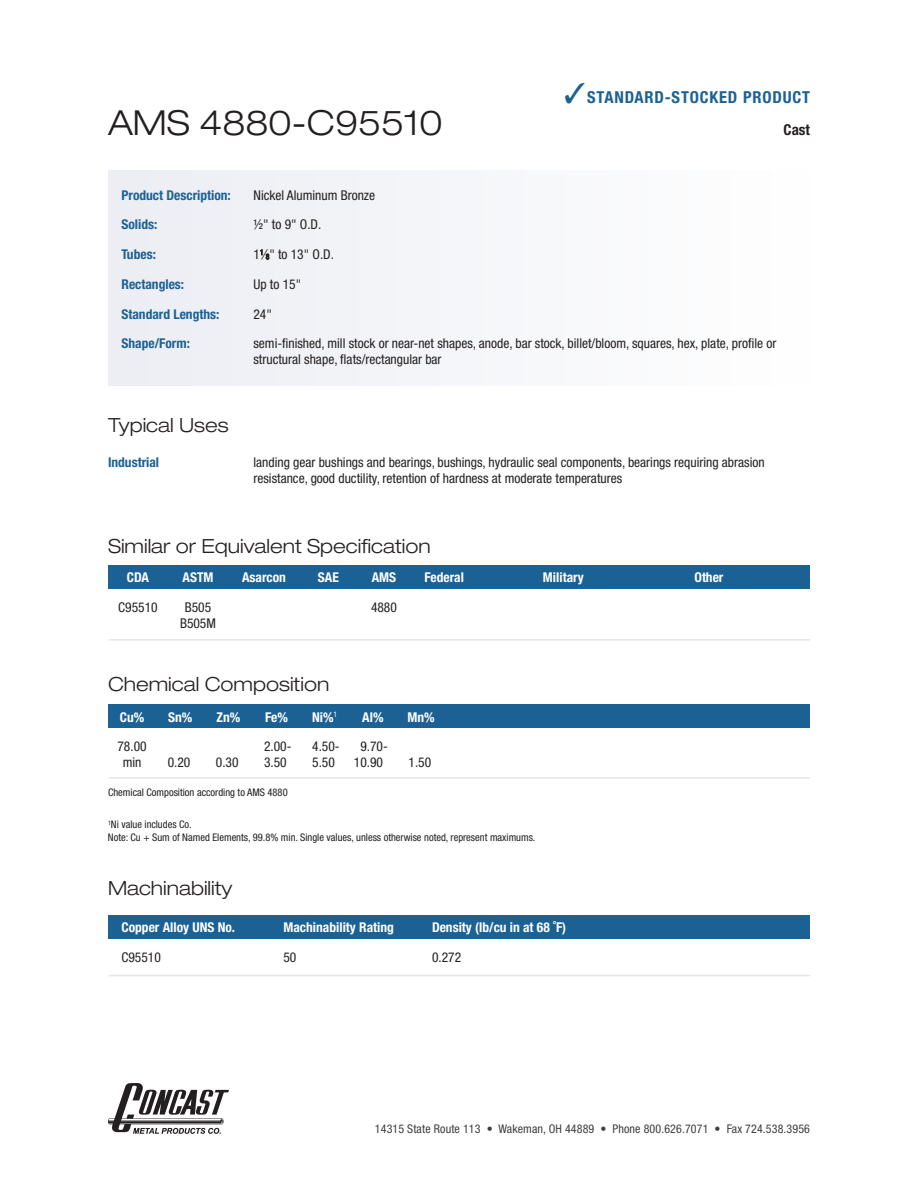
<style>
.page{position:relative;width:918px;height:1188px;background:#fff}
.page>*{position:absolute;margin:0;border:0;box-sizing:border-box;transform-origin:0 0}
.t1{font:300 expanded 34.5px "Helvetica Neue";color:#231f20}
.t2{font:300 expanded 19.5px "Helvetica Neue";color:#231f20}
.t3{font:700 condensed 16.5px "Helvetica Neue";letter-spacing:.05em;color:#1b6194}
.t4{font:700 condensed 15px "Helvetica Neue";color:#231f20}
.t5{font:condensed 13.5px/16.5px "Helvetica Neue";color:#231f20}
.t6{font:700 condensed 13.5px "Helvetica Neue";color:#fff}
.t7{font:700 condensed 13.5px "Helvetica Neue";color:#1b6194}
.t8{font:condensed 12px "Helvetica Neue";letter-spacing:.01em;color:#3e3e3f}
.t9{font:condensed 10.5px/12.6px "Helvetica Neue";color:#231f20}
.s1{font-size:7.35px}
</style>
<div class="page">
<svg style="left:108px;top:1083px;width:121px;height:51px"></svg>
<div style="left:109px;top:170px;width:701px;height:216px;background:#f5f6f9"></div>
<div style="left:108px;top:704px;width:702px;height:23px;background:#1b6194"></div>
<div style="left:108px;top:566px;width:702px;height:23px;background:#1b6194"></div>
<svg style="left:260px;top:249px;width:9px;height:10px"></svg>
<hr style="left:109px;top:639px;width:701px;height:2px;background:#e6e7e9">
<hr style="left:109px;top:777px;width:701px;height:2px;background:#e6e7e9">
<div style="left:108px;top:915px;width:702px;height:23px;background:#1b6194"></div>
<hr style="left:109px;top:975px;width:701px;height:1px;background:#e6e7e9">
<h1 class="t1" style="left:108px;top:102px;width:336px">AMS 4880-C95510</h1>
<p class="t3" style="left:564px;top:87px;width:247px">✓STANDARD-STOCKED PRODUCT</p>
<p class="t4" style="left:784px;top:120px;width:28px">Cast</p>
<p class="t7" style="left:122px;top:187px;width:111px">Product Description:</p>
<p class="t5" style="left:254px;top:187px;width:123px">Nickel Aluminum Bronze</p>
<p class="t7" style="left:122px;top:217px;width:37px">Solids:</p>
<p class="t5" style="left:254px;top:216px;width:69px">½" to 9" O.D.</p>
<p class="t7" style="left:122px;top:246px;width:36px">Tubes:</p>
<p class="t5" style="left:254px;top:246px;width:82px">1<sup>1</sup>⁄<span class="s1">8</span>" to 13" O.D.</p>
<p class="t7" style="left:121px;top:276px;width:64px">Rectangles:</p>
<p class="t5" style="left:253px;top:276px;width:49px">Up to 15"</p>
<p class="t7" style="left:121px;top:306px;width:99px">Standard Lengths:</p>
<p class="t5" style="left:253px;top:305px;width:20px">24"</p>
<p class="t7" style="left:121px;top:335px;width:70px">Shape/Form:</p>
<p class="t5" style="left:253px;top:335px;width:524px">semi-finished, mill stock or near-net shapes, anode, bar stock, billet/bloom, squares, hex, plate, profile or structural shape, flats/rectangular bar</p>
<h2 class="t2" style="left:108px;top:413px;width:122px">Typical Uses</h2>
<p class="t7" style="left:108px;top:454px;width:53px">Industrial</p>
<p class="t5" style="left:254px;top:454px;width:513px">landing gear bushings and bearings, bushings, hydraulic seal components, bearings requiring abrasion resistance, good ductility, retention of hardness at moderate temperatures</p>
<h2 class="t2" style="left:108px;top:534px;width:324px">Similar or Equivalent Specification</h2>
<p class="t6" style="left:127px;top:569px;width:24px">CDA</p>
<p class="t6" style="left:183px;top:569px;width:32px">ASTM</p>
<p class="t6" style="left:242px;top:569px;width:45px">Asarcon</p>
<p class="t6" style="left:318px;top:569px;width:23px">SAE</p>
<p class="t6" style="left:372px;top:569px;width:26px">AMS</p>
<p class="t6" style="left:424px;top:569px;width:41px">Federal</p>
<p class="t6" style="left:543px;top:569px;width:42px">Military</p>
<p class="t6" style="left:694px;top:569px;width:30px">Other</p>
<p class="t5" style="left:118px;top:599px;width:41px">C95510</p>
<p class="t5" style="left:185px;top:599px;width:28px">B505</p>
<p class="t5" style="left:371px;top:599px;width:27px">4880</p>
<p class="t5" style="left:180px;top:615px;width:37px">B505M</p>
<h2 class="t2" style="left:108px;top:672px;width:223px">Chemical Composition</h2>
<p class="t6" style="left:120px;top:709px;width:26px">Cu%</p>
<p class="t6" style="left:168px;top:709px;width:26px">Sn%</p>
<p class="t6" style="left:217px;top:709px;width:25px">Zn%</p>
<p class="t6" style="left:265px;top:709px;width:24px">Fe%</p>
<p class="t6" style="left:312px;top:709px;width:27px">Ni%<sup>1</sup></p>
<p class="t6" style="left:362px;top:709px;width:23px">Al%</p>
<p class="t6" style="left:407px;top:709px;width:29px">Mn%</p>
<p class="t5" style="left:118px;top:738px;width:31px;text-align:center">78.00 min</p>
<p class="t5" style="left:264px;top:738px;width:29px">2.00-<br>3.50</p>
<p class="t5" style="left:312px;top:738px;width:29px">4.50-<br>5.50</p>
<p class="t5" style="left:354px;top:738px;width:35px;text-align:center">9.70-<br>10.90</p>
<p class="t5" style="left:409px;top:754px;width:24px">1.50</p>
<p class="t5" style="left:168px;top:754px;width:24px">0.20</p>
<p class="t5" style="left:216px;top:754px;width:24px">0.30</p>
<p class="t9" style="left:108px;top:786px;width:181px">Chemical Composition according to AMS 4880</p>
<p class="t9" style="left:108px;top:818px;width:429px"><sup>1</sup>Ni value includes Co.<br>Note: Cu + Sum of Named Elements, 99.8% min. Single values, unless otherwise noted, represent maximums.</p>
<h2 class="t2" style="left:108px;top:877px;width:126px">Machinability</h2>
<p class="t6" style="left:122px;top:919px;width:115px">Copper Alloy UNS No.</p>
<p class="t6" style="left:284px;top:919px;width:112px">Machinability Rating</p>
<p class="t6" style="left:432px;top:919px;width:136px">Density (lb/cu in at 68 ˚F)</p>
<p class="t5" style="left:122px;top:948px;width:41px">C95510</p>
<p class="t5" style="left:284px;top:948px;width:14px">50</p>
<p class="t5" style="left:432px;top:948px;width:31px">0.272</p>
<p class="t8" style="left:375px;top:1122px;width:437px">14315 State Route 113 • Wakeman, OH 44889 • Phone 800.626.7071 • Fax 724.538.3956</p>
</div>
